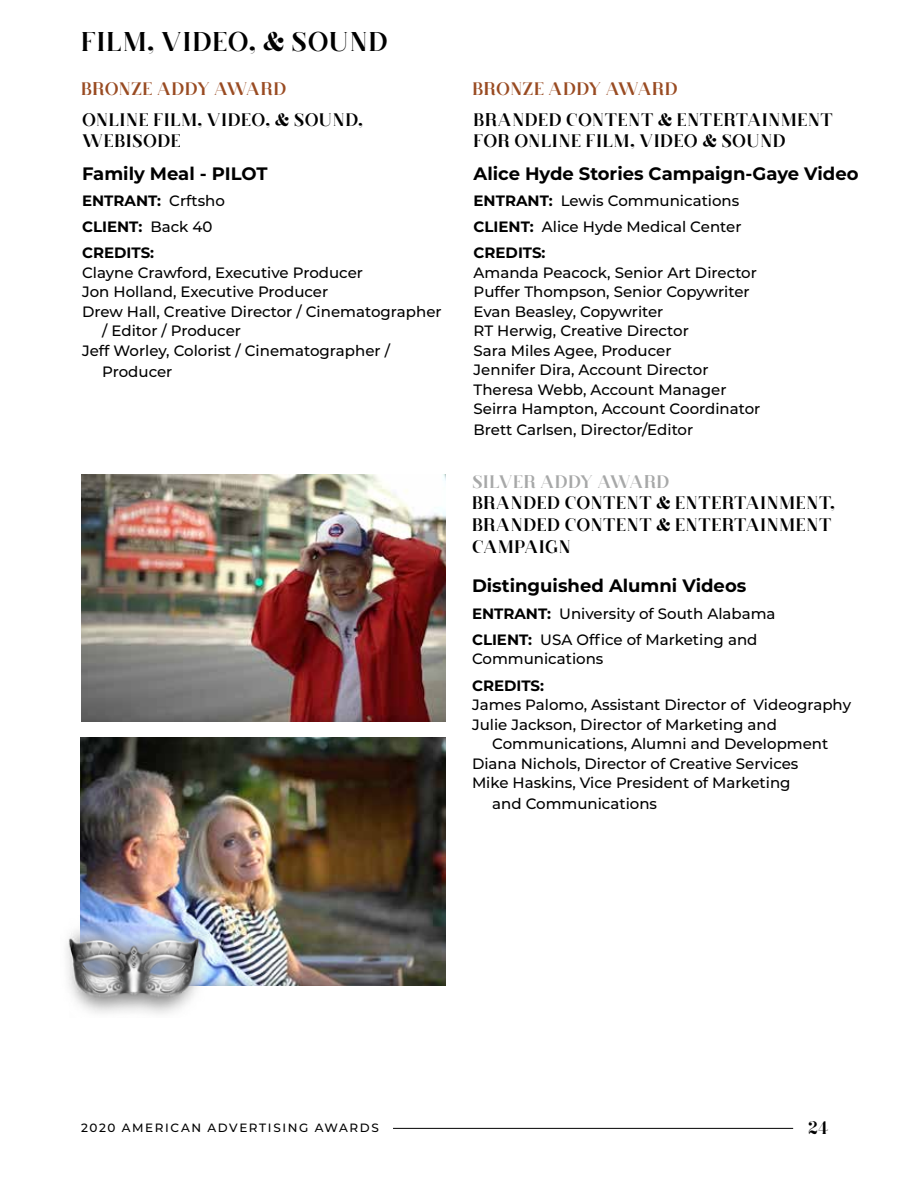
<style>
.page{position:relative;width:918px;height:1188px;background:#fff}
.page>*{position:absolute;margin:0;border:0;box-sizing:border-box;transform-origin:0 0}
.t1{font:27px "Rachel";letter-spacing:.03em;color:#000}
.t2{font:18px/21.6px "Rachel";letter-spacing:.035em;color:#000}
.t3{font:700 18px "Montserrat";color:#000}
.t4{font:18px "Rachel";letter-spacing:.02em;color:#994b22}
.t5{font:18px "Rachel";letter-spacing:.025em;color:#a7a8a8}
.t6{font:500 15px/19.5px "Montserrat";color:#000}
.t7{font:700 15px/26.2px "Montserrat";color:#000}
.t8{font:500 12px "Montserrat";letter-spacing:.135em;color:#000}
.s1{font-weight:500}
.s2{font-weight:700}
</style>
<div class="page">
<img style="left:81px;top:738px;width:364px;height:247px">
<img style="left:66px;top:916px;width:141px;height:98px">
<img style="left:81px;top:474px;width:365px;height:248px">
<hr style="left:393px;top:1128px;width:400px;height:1px;background:#000">
<h1 class="t1" style="left:81px;top:26px;width:308px">FILM, VIDEO, &amp; SOUND</h1>
<p class="t4" style="left:81px;top:78px;width:207px">BRONZE ADDY AWARD</p>
<p class="t2" style="left:82px;top:110px;width:283px">ONLINE FILM, VIDEO, &amp; SOUND,<br>WEBISODE</p>
<p class="t3" style="left:82px;top:160px;width:187px">Family Meal - PILOT</p>
<p class="t7" style="left:82px;top:187px;width:145px">ENTRANT: <span class="s1">Crftsho<br></span>CLIENT: <span class="s1">Back 40<br></span>CREDITS:</p>
<p class="t6" style="left:82px;top:262px;width:282px">Clayne Crawford, Executive Producer</p>
<p class="t6" style="left:82px;top:282px;width:248px">Jon Holland, Executive Producer</p>
<p class="t6" style="left:82px;top:301px;width:361px">Drew Hall, Creative Director / Cinematographer</p>
<p class="t6" style="left:102px;top:321px;width:140px">/ Editor / Producer</p>
<p class="t6" style="left:82px;top:340px;width:309px">Jeff Worley, Colorist / Cinematographer /</p>
<p class="t6" style="left:102px;top:361px;width:72px">Producer</p>
<p class="t4" style="left:472px;top:78px;width:207px">BRONZE ADDY AWARD</p>
<p class="t2" style="left:474px;top:110px;width:361px">BRANDED CONTENT &amp; ENTERTAINMENT<br>FOR ONLINE FILM, VIDEO &amp; SOUND</p>
<p class="t3" style="left:474px;top:160px;width:386px">Alice Hyde Stories Campaign-Gaye Video</p>
<p class="t6" style="left:474px;top:187px;width:269px;line-height:26.2px"><span class="s2">ENTRANT:</span> Lewis Communications<br><span class="s2">CLIENT:</span> Alice Hyde Medical Center<br><span class="s2">CREDITS:</span></p>
<p class="t6" style="left:474px;top:262px;width:288px">Amanda Peacock, Senior Art Director<br>Puffer Thompson, Senior Copywriter<br>Evan Beasley, Copywriter<br>RT Herwig, Creative Director<br>Sara Miles Agee, Producer<br>Jennifer Dira, Account Director<br>Theresa Webb, Account Manager<br>Seirra Hampton, Account Coordinator</p>
<p class="t6" style="left:474px;top:420px;width:221px">Brett Carlsen, Director/Editor</p>
<p class="t5" style="left:472px;top:471px;width:199px">SILVER ADDY AWARD</p>
<p class="t2" style="left:472px;top:493px;width:365px">BRANDED CONTENT &amp; ENTERTAINMENT,<br>BRANDED CONTENT &amp; ENTERTAINMENT<br>CAMPAIGN</p>
<p class="t3" style="left:472px;top:573px;width:276px">Distinguished Alumni Videos</p>
<p class="t6" style="left:472px;top:600px;width:305px;line-height:26.2px"><span class="s2">ENTRANT:</span> University of South Alabama<br><span class="s2">CLIENT:</span> USA Office of Marketing and</p>
<p class="t6" style="left:472px;top:649px;width:133px">Communications</p>
<p class="t7" style="left:472px;top:671px;width:74px">CREDITS:</p>
<p class="t6" style="left:472px;top:694px;width:381px">James Palomo, Assistant Director of Videography</p>
<p class="t6" style="left:472px;top:714px;width:307px">Julie Jackson, Director of Marketing and</p>
<p class="t6" style="left:492px;top:733px;width:338px">Communications, Alumni and Development</p>
<p class="t6" style="left:472px;top:753px;width:328px">Diana Nichols, Director of Creative Services</p>
<p class="t6" style="left:472px;top:772px;width:320px">Mike Haskins, Vice President of Marketing</p>
<p class="t6" style="left:492px;top:793px;width:166px">and Communications</p>
<p class="t8" style="left:81px;top:1120px;width:299px">2020 AMERICAN ADVERTISING AWARDS</p>
<p class="t2" style="left:808px;top:1118px;width:22px">24</p>
</div>
